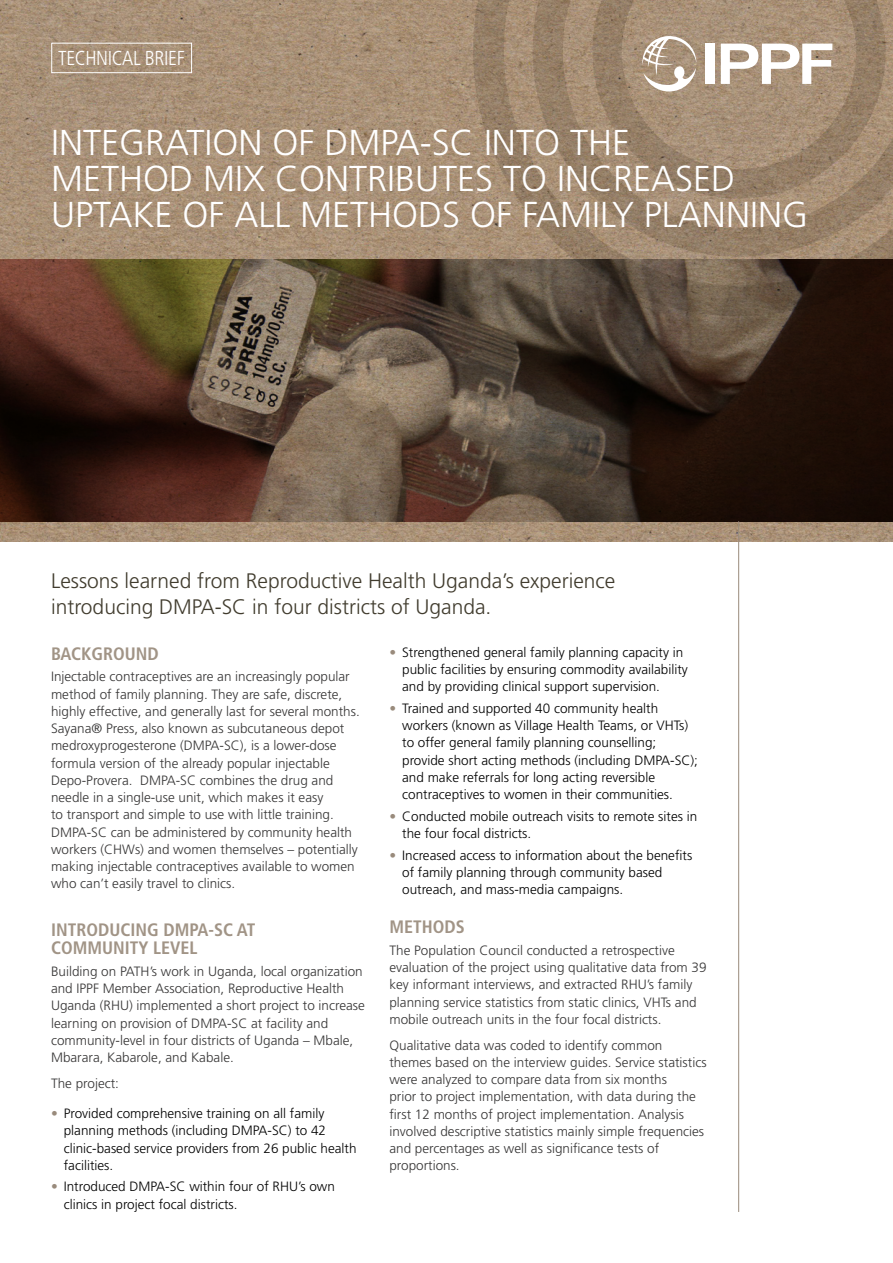
<style>
.page{position:relative;width:893px;height:1263px;background:#fff}
.page>*{position:absolute;margin:0;border:0;box-sizing:border-box;transform-origin:0 0}
.standfirst{font:300 36px/36px "Frutiger";color:#fff}
.standfirst-2{font:300 21px/25.5px "Frutiger";color:#413c2e}
.t1{font:300 condensed 20.1px "Frutiger";letter-spacing:-.02em;color:#fff}
.subhead_A{font:700 condensed 18px/18px "Frutiger";color:#a19486}
.body_text{font:300 13.5px/17.2px "Frutiger";color:#373636}
.t2{font:300 13.5px/17.2px "Frutiger";color:#000}
.s1{color:#998b7c}
</style>
<div class="page">
<img style="left:0;top:0;width:893px;height:541px">
<svg style="left:473px;top:0;width:420px;height:260px;background:#a08970"></svg>
<div style="left:705px;top:44px;width:9px;height:40px;background:#fff"></div>
<svg style="left:721px;top:44px;width:111px;height:40px"></svg>
<svg style="left:642px;top:35px;width:54px;height:57px"></svg>
<img style="left:0;top:260px;width:893px;height:261px">
<div style="left:51px;top:43px;width:141px;height:30px;border:1px solid #fff"></div>
<hr style="left:738px;top:521px;width:1px;height:691px;background:#998b7c">
<p class="t1" style="left:58px;top:47px;width:128px">TECHNICAL BRIEF</p>
<p class="standfirst" style="left:51px;top:125px;width:758px">INTEGRATION OF DMPA‑SC INTO THE<br>METHOD MIX CONTRIBUTES TO INCREASED<br>UPTAKE OF ALL METHODS OF FAMILY PLANNING</p>
<p class="standfirst-2" style="left:51px;top:568px;width:566px">Lessons learned from Reproductive Health Uganda’s experience introducing DMPA-SC in four districts of Uganda.</p>
<p class="subhead_A" style="left:51px;top:645px;width:109px">BACKGROUND</p>
<p class="body_text" style="left:51px;top:668px;width:310px">Injectable contraceptives are an increasingly popular method of family planning. They are safe, discrete, highly effective, and generally last for several months.<br>Sayana® Press, also known as subcutaneous depot medroxyprogesterone (DMPA‑SC), is a lower‑dose formula version of the already popular injectable Depo‑Provera. DMPA‑SC combines the drug and needle in a single‑use unit, which makes it easy<br>to transport and simple to use with little training.<br>DMPA‑SC can be administered by community health workers (CHWs) and women themselves – potentially making injectable contraceptives available to women who can’t easily travel to clinics.</p>
<p class="subhead_A" style="left:51px;top:921px;width:206px">INTRODUCING DMPA‑SC AT<br>COMMUNITY LEVEL</p>
<p class="body_text" style="left:51px;top:962px;width:315px">Building on PATH’s work in Uganda, local organization and IPPF Member Association, Reproductive Health Uganda (RHU) implemented a short project to increase learning on provision of DMPA‑SC at facility and community‑level in four districts of Uganda – Mbale, Mbarara, Kabarole, and Kabale.</p>
<p class="body_text" style="left:51px;top:1074px;width:70px">The project:</p>
<p class="t2" style="left:64px;top:1105px;width:294px;text-indent:-13px"><span class="s1">•</span> Provided comprehensive training on all family planning methods (including DMPA‑SC) to 42 clinic‑based service providers from 26 public health facilities.</p>
<p class="t2" style="left:64px;top:1178px;width:273px;text-indent:-13px"><span class="s1">•</span> Introduced DMPA‑SC within four of RHU’s own clinics in project focal districts.</p>
<p class="t2" style="left:402px;top:644px;width:287px;text-indent:-13px"><span class="s1">•</span> Strengthened general family planning capacity in public facilities by ensuring commodity availability and by providing clinical support supervision.</p>
<p class="t2" style="left:402px;top:700px;width:297px;text-indent:-13px"><span class="s1">•</span> Trained and supported 40 community health workers (known as Village Health Teams, or VHTs) to offer general family planning counselling; provide short acting methods (including DMPA‑SC); and make referrals for long acting reversible contraceptives to women in their communities.</p>
<p class="t2" style="left:402px;top:807px;width:297px;text-indent:-13px"><span class="s1">•</span> Conducted mobile outreach visits to remote sites in the four focal districts.</p>
<p class="t2" style="left:402px;top:846px;width:292px;text-indent:-13px"><span class="s1">•</span> Increased access to information about the benefits of family planning through community based outreach, and mass‑media campaigns.</p>
<p class="subhead_A" style="left:389px;top:918px;width:77px">METHODS</p>
<p class="body_text" style="left:389px;top:941px;width:319px">The Population Council conducted a retrospective evaluation of the project using qualitative data from 39 key informant interviews, and extracted RHU’s family planning service statistics from static clinics, VHTs and mobile outreach units in the four focal districts.</p>
<p class="body_text" style="left:389px;top:1036px;width:319px">Qualitative data was coded to identify common themes based on the interview guides. Service statistics were analyzed to compare data from six months<br>prior to project implementation, with data during the first 12 months of project implementation. Analysis involved descriptive statistics mainly simple frequencies and percentages as well as significance tests of proportions.</p>
</div>
